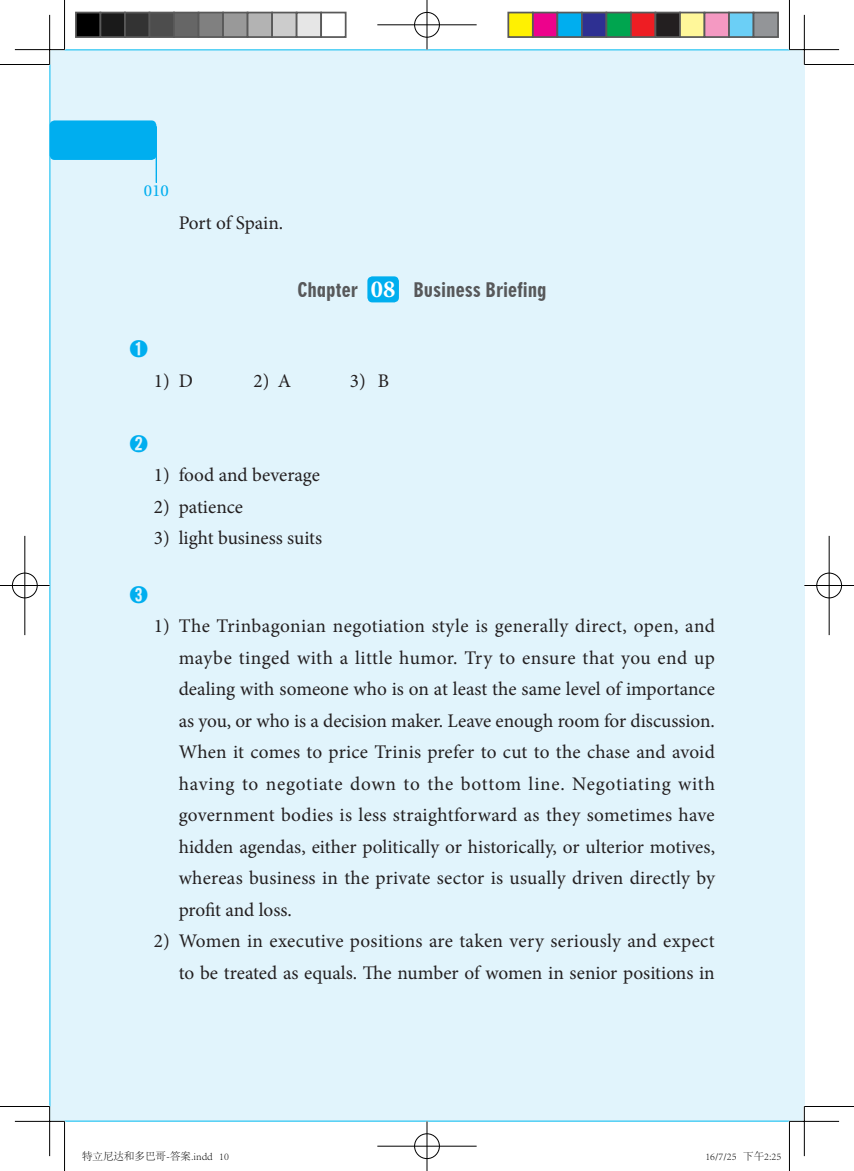
<style>
.page{position:relative;width:854px;height:1171px;background:#fff}
.page>*{position:absolute;margin:0;border:0;box-sizing:border-box;transform-origin:0 0}
.t1{font:19.25px/31.5px "Minion Pro";letter-spacing:.005em;color:#231f20;text-align:justify}
.t2{font:19.25px "Geometric 706 BT Black Condensed B";color:#57585a}
.t3{font:500 19.25px "Adobe Myungjo Std";color:#00aeef}
.t4{font:15.75px "Utopia";color:#00aeef}
.t5{font:300 10.5px "Adobe Song Std";color:#000}
.s1{font-family:"Minion Pro";font-weight:700;font-size:24.5px;color:#fff}
</style>
<div class="page">
<div style="left:50px;top:50px;width:754px;height:1071px;background:#e1f4fc"></div>
<div style="left:50px;top:120px;width:106px;height:40px;background:#00aeef;border-radius:5px"></div>
<svg style="left:156px;top:126px;width:1px;height:57px"></svg>
<div style="left:367px;top:276px;width:32px;height:26px;background:#00aeef;border-radius:5px"></div>
<hr style="left:15px;top:49px;width:49px;height:2px;background:#fff">
<hr style="left:789px;top:49px;width:49px;height:2px;background:#fff">
<hr style="left:15px;top:1120px;width:49px;height:2px;background:#fff">
<hr style="left:789px;top:1120px;width:49px;height:2px;background:#fff">
<hr style="left:49px;top:15px;width:2px;height:49px;background:#fff">
<hr style="left:49px;top:1106px;width:2px;height:50px;background:#fff">
<hr style="left:0;top:64px;width:50px;height:1px;background:#000">
<hr style="left:804px;top:64px;width:49px;height:1px;background:#000">
<hr style="left:0;top:1106px;width:50px;height:1px;background:#000">
<hr style="left:804px;top:1106px;width:49px;height:1px;background:#000">
<hr style="left:64px;top:0;width:1px;height:50px;background:#000">
<hr style="left:64px;top:1121px;width:1px;height:50px;background:#000">
<hr style="left:788px;top:0;width:1px;height:50px;background:#000">
<hr style="left:788px;top:1121px;width:1px;height:50px;background:#000">
<hr style="left:15px;top:49px;width:49px;height:1px;background:#000">
<hr style="left:789px;top:49px;width:49px;height:1px;background:#000">
<hr style="left:15px;top:1121px;width:49px;height:1px;background:#000">
<hr style="left:789px;top:1121px;width:49px;height:1px;background:#000">
<hr style="left:49px;top:15px;width:1px;height:49px;background:#000">
<hr style="left:49px;top:1106px;width:1px;height:50px;background:#000">
<hr style="left:803px;top:15px;width:1px;height:49px;background:#000">
<hr style="left:803px;top:1106px;width:1px;height:50px;background:#000">
<div style="left:413px;top:11px;width:27px;height:27px;border:2px solid #fff;border-radius:50%"></div>
<hr style="left:377px;top:24px;width:99px;height:2px;background:#fff">
<hr style="left:426px;top:0;width:2px;height:50px;background:#fff">
<div style="left:414px;top:12px;width:25px;height:25px;border:1px solid #000;border-radius:50%"></div>
<hr style="left:377px;top:25px;width:99px;height:1px;background:#000">
<hr style="left:426px;top:0;width:1px;height:50px;background:#000">
<div style="left:413px;top:1132px;width:27px;height:27px;border:2px solid #fff;border-radius:50%"></div>
<hr style="left:377px;top:1145px;width:99px;height:2px;background:#fff">
<hr style="left:426px;top:1121px;width:2px;height:50px;background:#fff">
<div style="left:414px;top:1133px;width:25px;height:26px;border:1px solid #000;border-radius:50%"></div>
<hr style="left:377px;top:1146px;width:99px;height:1px;background:#000">
<hr style="left:426px;top:1121px;width:1px;height:50px;background:#000">
<div style="left:11px;top:572px;width:27px;height:27px;border:2px solid #fff;border-radius:50%"></div>
<hr style="left:0;top:584px;width:50px;height:2px;background:#fff">
<hr style="left:24px;top:536px;width:2px;height:99px;background:#fff">
<div style="left:12px;top:573px;width:25px;height:25px;border:1px solid #000;border-radius:50%"></div>
<hr style="left:0;top:585px;width:50px;height:1px;background:#000">
<hr style="left:25px;top:536px;width:1px;height:99px;background:#000">
<div style="left:815px;top:572px;width:27px;height:27px;border:2px solid #fff;border-radius:50%"></div>
<hr style="left:804px;top:584px;width:49px;height:2px;background:#fff">
<hr style="left:827px;top:536px;width:3px;height:99px;background:#fff">
<div style="left:816px;top:573px;width:25px;height:25px;border:1px solid #000;border-radius:50%"></div>
<hr style="left:804px;top:585px;width:49px;height:1px;background:#000">
<hr style="left:828px;top:536px;width:1px;height:99px;background:#000">
<div style="left:76px;top:13px;width:24px;height:24px;background:#000"></div>
<div style="left:75px;top:12px;width:26px;height:26px;border:2px solid #595959"></div>
<div style="left:100px;top:13px;width:25px;height:24px;background:#1a1a1a"></div>
<div style="left:99px;top:12px;width:27px;height:26px;border:2px solid #595959"></div>
<div style="left:125px;top:13px;width:24px;height:24px;background:#333"></div>
<div style="left:124px;top:12px;width:26px;height:26px;border:2px solid #595959"></div>
<div style="left:149px;top:13px;width:25px;height:24px;background:#4d4d4d"></div>
<div style="left:148px;top:12px;width:27px;height:26px;border:2px solid #595959"></div>
<div style="left:174px;top:13px;width:24px;height:24px;background:#666"></div>
<div style="left:173px;top:12px;width:26px;height:26px;border:2px solid #595959"></div>
<div style="left:198px;top:13px;width:25px;height:24px;background:#808080"></div>
<div style="left:197px;top:12px;width:27px;height:26px;border:2px solid #595959"></div>
<div style="left:223px;top:13px;width:24px;height:24px;background:#999"></div>
<div style="left:222px;top:12px;width:26px;height:26px;border:2px solid #595959"></div>
<div style="left:247px;top:13px;width:25px;height:24px;background:#b3b3b3"></div>
<div style="left:246px;top:12px;width:27px;height:26px;border:2px solid #595959"></div>
<div style="left:272px;top:13px;width:24px;height:24px;background:#ccc"></div>
<div style="left:271px;top:12px;width:26px;height:26px;border:2px solid #595959"></div>
<div style="left:296px;top:13px;width:25px;height:24px;background:#e6e6e6"></div>
<div style="left:295px;top:12px;width:27px;height:26px;border:2px solid #595959"></div>
<div style="left:320px;top:12px;width:26px;height:26px;border:2px solid #595959"></div>
<div style="left:508px;top:13px;width:24px;height:24px;background:#fff101"></div>
<div style="left:507px;top:12px;width:26px;height:26px;border:2px solid #595959"></div>
<div style="left:532px;top:13px;width:25px;height:24px;background:#ed028c"></div>
<div style="left:531px;top:12px;width:27px;height:26px;border:2px solid #595959"></div>
<div style="left:557px;top:13px;width:24px;height:24px;background:#00aeef"></div>
<div style="left:556px;top:12px;width:26px;height:26px;border:2px solid #595959"></div>
<div style="left:581px;top:13px;width:25px;height:24px;background:#2e3092"></div>
<div style="left:580px;top:12px;width:27px;height:26px;border:2px solid #595959"></div>
<div style="left:606px;top:13px;width:24px;height:24px;background:#00a54f"></div>
<div style="left:605px;top:12px;width:26px;height:26px;border:2px solid #595959"></div>
<div style="left:630px;top:13px;width:25px;height:24px;background:#ee1d23"></div>
<div style="left:629px;top:12px;width:27px;height:26px;border:2px solid #595959"></div>
<div style="left:655px;top:13px;width:24px;height:24px;background:#231f20"></div>
<div style="left:654px;top:12px;width:26px;height:26px;border:2px solid #595959"></div>
<div style="left:679px;top:13px;width:25px;height:24px;background:#fff79a"></div>
<div style="left:678px;top:12px;width:27px;height:26px;border:2px solid #595959"></div>
<div style="left:704px;top:13px;width:24px;height:24px;background:#f499c2"></div>
<div style="left:703px;top:12px;width:26px;height:26px;border:2px solid #595959"></div>
<div style="left:728px;top:13px;width:25px;height:24px;background:#6bcff6"></div>
<div style="left:727px;top:12px;width:27px;height:26px;border:2px solid #595959"></div>
<div style="left:753px;top:13px;width:24px;height:24px;background:#939598"></div>
<div style="left:752px;top:12px;width:26px;height:26px;border:2px solid #595959"></div>
<div style="left:224px;top:1153px;width:5px;height:8px;border:1px solid #fff;border-radius:50%"></div>
<p class="t4" style="left:144px;top:182px;width:27px">010</p>
<p class="t1" style="left:179px;top:207px;width:106px">Port of Spain.</p>
<p class="t3" style="left:129px;top:339px;width:21px">➊</p>
<p class="t2" style="left:297px;top:278px;width:250px">Chapter <span class="s1">08</span> Business Briefing</p>
<p class="t1" style="left:154px;top:365px;width:40px">1) D</p>
<p class="t1" style="left:253px;top:365px;width:39px">2) A</p>
<p class="t1" style="left:349px;top:365px;width:41px">3) B</p>
<p class="t3" style="left:129px;top:434px;width:21px">➋</p>
<p class="t1" style="left:154px;top:459px;width:167px">1) food and beverage</p>
<p class="t1" style="left:154px;top:491px;width:91px">2) patience</p>
<p class="t1" style="left:154px;top:522px;width:170px">3) light business suits</p>
<p class="t3" style="left:129px;top:585px;width:21px">➌</p>
<p class="t1" style="left:179px;top:611px;width:537px;text-indent:-25px">1) The Trinbagonian negotiation style is generally direct, open, and maybe tinged with a little humor. Try to ensure that you end up dealing with someone who is on at least the same level of importance as you, or who is a decision maker. Leave enough room for discussion.<br>When it comes to price Trinis prefer to cut to the chase and avoid having to negotiate down to the bottom line. Negotiating with government bodies is less straightforward as they sometimes have hidden agendas, either politically or historically, or ulterior motives, whereas business in the private sector is usually driven directly by profit and loss.</p>
<p class="t1" style="left:154px;top:925px;width:562px;text-align:right">2) Women in executive positions are taken very seriously and expect to be treated as equals. The number of women in senior positions in</p>
<p class="t5" style="left:82px;top:1151px;width:148px">特立尼达和多巴哥-答案.indd 10</p>
<p class="t5" style="left:705px;top:1151px;width:77px">16/7/25 下午2:25</p>
</div>
